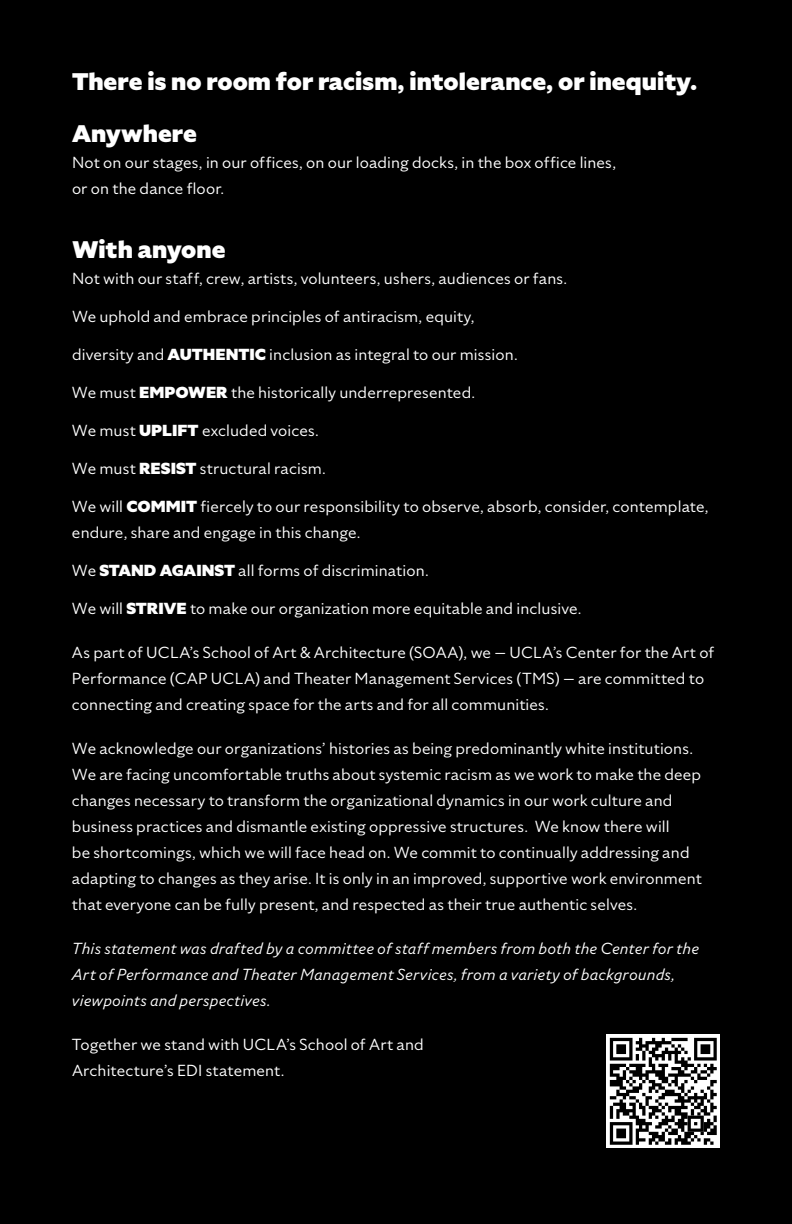
<style>
.page{position:relative;width:792px;height:1224px;background:#000}
.page>*{position:absolute;margin:0;border:0;box-sizing:border-box;transform-origin:0 0}
.t1{font:900 24px/51.6px "Specter";color:#fff}
.t2{font:16px/26px "Specter";letter-spacing:.01em;color:#fff}
.t3{font:italic 16px/26px "Specter";letter-spacing:.01em;color:#fff}
.s1{font-weight:900}
</style>
<div class="page">
<svg style="left:607px;top:1035px;width:113px;height:113px"></svg>
<svg style="left:610px;top:1038px;width:107px;height:107px"></svg>
<h1 class="t1" style="left:72px;top:56px;width:627px">There is no room for racism, intolerance, or inequity.<br>Anywhere</h1>
<p class="t2" style="left:72px;top:149px;width:546px">Not on our stages, in our offices, on our loading docks, in the box office lines, or on the dance floor.</p>
<h1 class="t1" style="left:72px;top:224px;width:155px">With anyone</h1>
<p class="t2" style="left:72px;top:265px;width:497px">Not with our staff, crew, artists, volunteers, ushers, audiences or fans.</p>
<p class="t2" style="left:72px;top:303px;width:404px">We uphold and embrace principles of antiracism, equity,</p>
<p class="t2" style="left:72px;top:341px;width:447px">diversity and <span class="s1">AUTHENTIC</span> inclusion as integral to our mission.</p>
<p class="t2" style="left:72px;top:379px;width:405px">We must <span class="s1">EMPOWER</span> the historically underrepresented.</p>
<p class="t2" style="left:72px;top:417px;width:248px">We must <span class="s1">UPLIFT</span> excluded voices.</p>
<p class="t2" style="left:72px;top:455px;width:255px">We must <span class="s1">RESIST</span> structural racism.</p>
<p class="t2" style="left:72px;top:493px;width:638px">We will <span class="s1">COMMIT</span> fiercely to our responsibility to observe, absorb, consider, contemplate, endure, share and engage in this change.</p>
<p class="t2" style="left:72px;top:557px;width:358px">We <span class="s1">STAND AGAINST</span> all forms of discrimination.</p>
<p class="t2" style="left:72px;top:595px;width:511px">We will <span class="s1">STRIVE</span> to make our organization more equitable and inclusive.</p>
<p class="t2" style="left:72px;top:639px;width:644px">As part of UCLA’s School of Art &amp; Architecture (SOAA), we — UCLA’s Center for the Art of<br>Performance (CAP UCLA) and Theater Management Services (TMS) — are committed to connecting and creating space for the arts and for all communities.</p>
<p class="t2" style="left:72px;top:735px;width:631px">We acknowledge our organizations’ histories as being predominantly white institutions.<br>We are facing uncomfortable truths about systemic racism as we work to make the deep changes necessary to transform the organizational dynamics in our work culture and business practices and dismantle existing oppressive structures. We know there will<br>be shortcomings, which we will face head on. We commit to continually addressing and adapting to changes as they arise. It is only in an improved, supportive work environment that everyone can be fully present, and respected as their true authentic selves.</p>
<p class="t3" style="left:72px;top:935px;width:629px">This statement was drafted by a committee of staff members from both the Center for the<br>Art of Performance and Theater Management Services, from a variety of backgrounds, viewpoints and perspectives.</p>
<p class="t2" style="left:72px;top:1031px;width:353px">Together we stand with UCLA’s School of Art and<br>Architecture’s EDI statement.</p>
</div>
